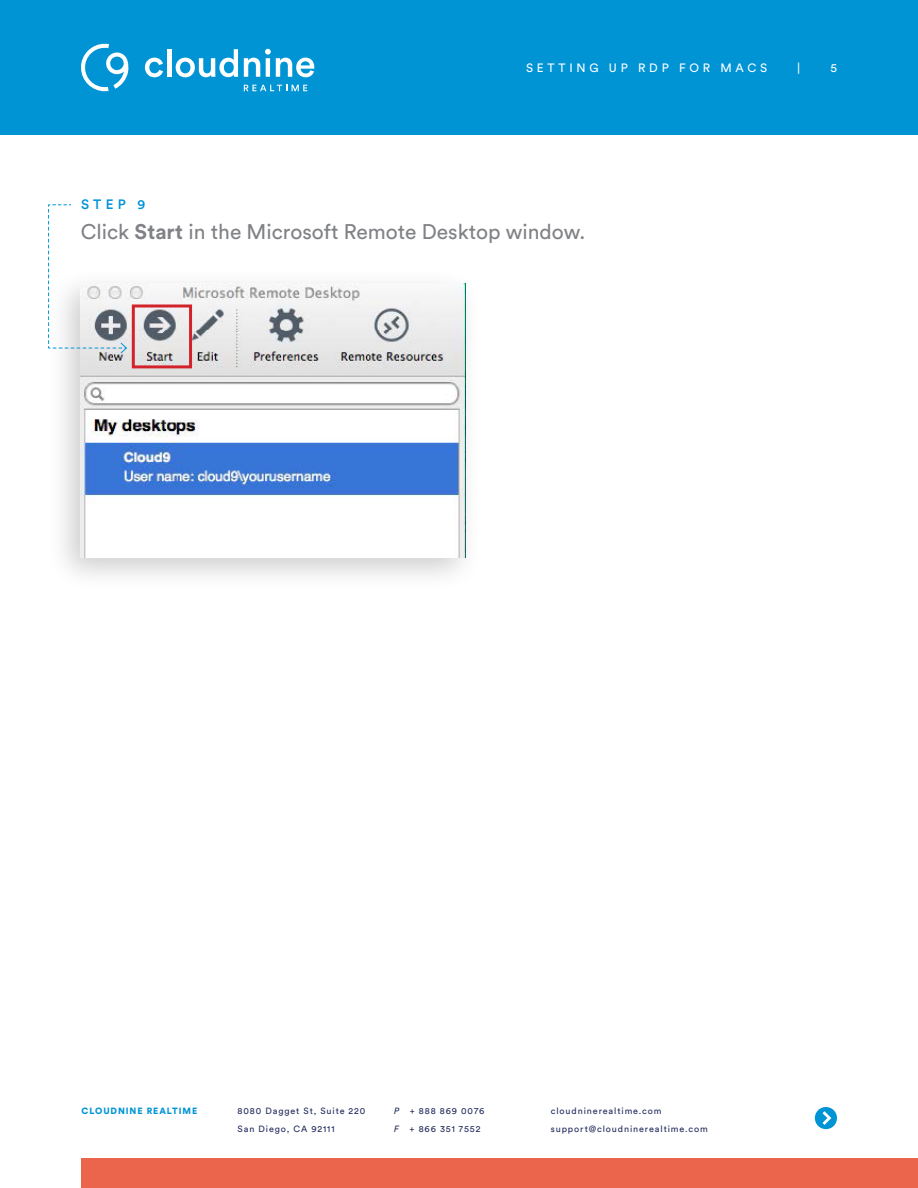
<style>
.page{position:relative;width:918px;height:1188px;background:#fff}
.page>*{position:absolute;margin:0;border:0;box-sizing:border-box;transform-origin:0 0}
.t1{font:21px "Circular Std";color:#808285}
.t2{font:500 13.5px "Circular Std";color:#0094d5}
.t3{font:12px "Circular Std";letter-spacing:.31em;color:#fff}
.t4{font:9px/18px "Circular Std";letter-spacing:.1em;color:#212a5c}
.t5{font:900 9px "Circular Std";letter-spacing:.1em;color:#0094d5}
.s1{font-weight:700}
.s2{font-style:italic}
</style>
<div class="page">
<div style="left:0;top:0;width:918px;height:135px;background:#0094d5"></div>
<svg style="left:815px;top:1107px;width:22px;height:22px"></svg>
<svg style="left:145px;top:58px;width:18px;height:19px"></svg>
<hr style="left:167px;top:49px;width:4px;height:28px;background:#fff">
<svg style="left:176px;top:49px;width:62px;height:28px"></svg>
<svg style="left:244px;top:49px;width:70px;height:28px"></svg>
<svg style="left:244px;top:85px;width:63px;height:6px"></svg>
<svg style="left:81px;top:43px;width:48px;height:48px"></svg>
<div style="left:81px;top:1158px;width:837px;height:30px;background:#ea654b"></div>
<div style="left:46px;top:267px;width:436px;height:326px;background:#000;opacity:.2"></div>
<img style="left:81px;top:284px;width:384px;height:274px">
<svg style="left:48px;top:204px;width:79px;height:150px"></svg>
<div style="left:132px;top:304px;width:60px;height:64px;border:3px solid #d2232a"></div>
<h3 class="t3" style="left:526px;top:61px;width:243px">SETTING UP RDP FOR MACS</h3>
<h3 class="t3" style="left:797px;top:61px;width:5px">|</h3>
<h3 class="t3" style="left:830px;top:61px;width:8px">5</h3>
<h2 class="t2" style="left:81px;top:196px;width:66px">STEP 9</h2>
<h1 class="t1" style="left:81px;top:219px;width:506px">Click <span class="s1">Start</span> in the Microsoft Remote Desktop window.</h1>
<p class="t5" style="left:82px;top:1105px;width:117px">CLOUDNINE REALTIME</p>
<p class="t4" style="left:394px;top:1102px;width:92px"><span class="s2">P</span> + 888 869 0076<br><span class="s2">F</span> + 866 351 7552</p>
<p class="t4" style="left:551px;top:1102px;width:159px">cloudninerealtime.com support@cloudninerealtime.com</p>
<p class="t4" style="left:238px;top:1102px;width:129px">8080 Dagget St, Suite 220<br>San Diego, CA 92111</p>
</div>
